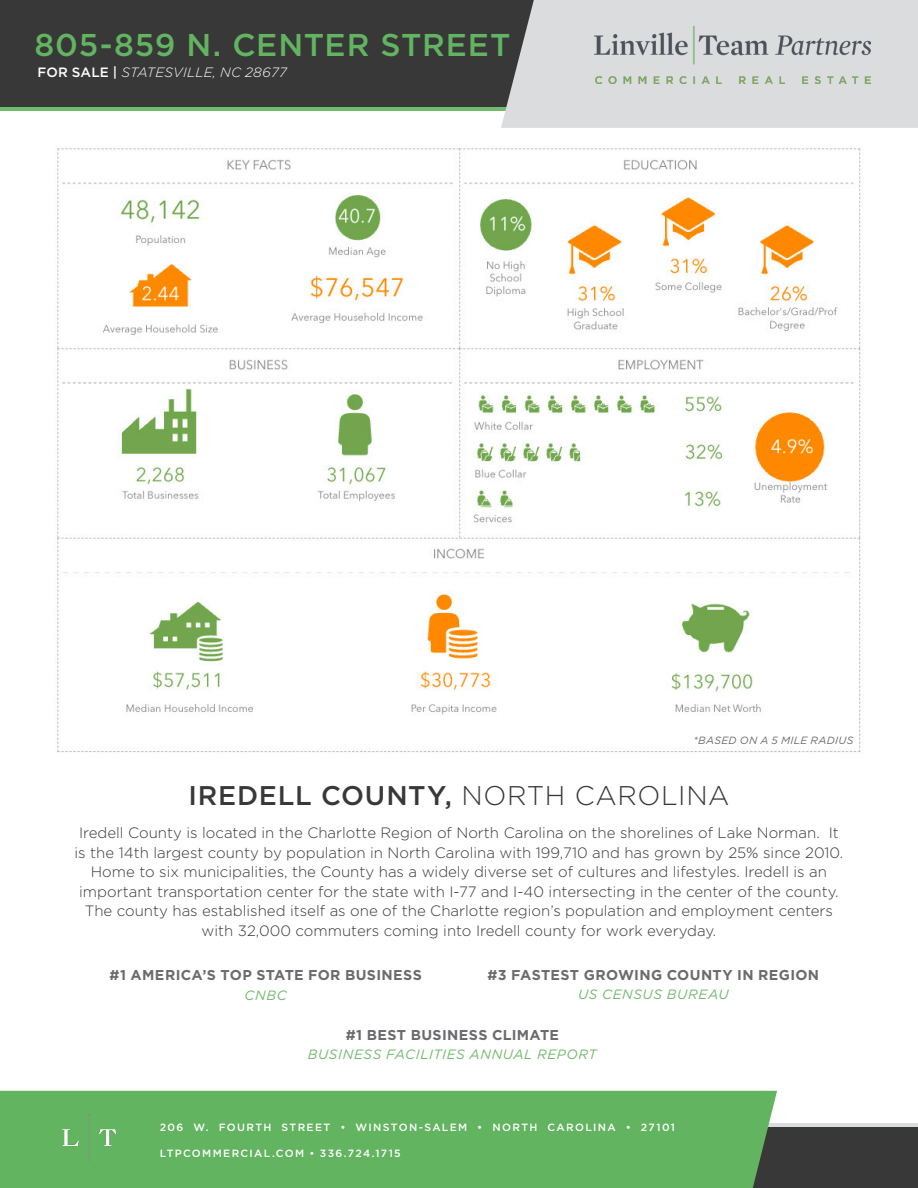
<style>
.page{position:relative;width:918px;height:1188px;background:#fff}
.page>*{position:absolute;margin:0;border:0;box-sizing:border-box;transform-origin:0 0}
.t1{font:500 31.5px "Gotham";letter-spacing:.025em;color:#63b461}
.t2{font:500 27px "Gotham";letter-spacing:.03em;color:#383839}
.Bullet_List{font:300 15px/19.5px "Gotham";color:#383839;text-align:center}
.t3{font:700 14.25px "Gotham";letter-spacing:.025em;color:#6b6b6e}
.t4{font:italic 13.5px "Gotham";letter-spacing:.045em;color:#71b96c}
.t5{font:italic 300 13.5px "Gotham";letter-spacing:.015em;color:#fff}
.t6{font:500 10.5px "Gotham";letter-spacing:.125em;color:#fff}
.t7{font:italic 10.5px "Gotham";letter-spacing:.03em;color:#6b6b6e}
.s1{font-weight:500;font-style:normal}
.s2{font-weight:300}
</style>
<div class="page">
<div style="left:0;top:1123px;width:918px;height:65px;background:#383839"></div>
<div style="left:0;top:0;width:918px;height:110px;background:#383839"></div>
<hr style="left:0;top:107px;width:918px;height:3px;background:#71b96c">
<div style="left:501px;top:0;width:417px;height:128px;background:#dbdcde"></div>
<img style="left:594px;top:26px;width:277px;height:58px">
<hr style="left:0;top:1123px;width:918px;height:3px;background:#dbdcde">
<div style="left:0;top:1091px;width:777px;height:97px;background:#63b461"></div>
<div style="left:54px;top:1103px;width:69px;height:69px;background:#63b461"></div>
<img style="left:57px;top:148px;width:804px;height:604px">
<h1 class="t1" style="left:34px;top:24px;width:477px">805-859 N. CENTER STREET</h1>
<p class="t5" style="left:38px;top:64px;width:251px"><span class="s1">FOR SALE |</span> STATESVILLE, NC 28677</p>
<p class="t7" style="left:693px;top:733px;width:162px">*BASED ON A 5 MILE RADIUS</p>
<p class="t2" style="left:188px;top:777px;width:543px">IREDELL COUNTY, <span class="s2">NORTH CAROLINA</span></p>
<p class="Bullet_List" style="left:75px;top:823px;width:770px">Iredell County is located in the Charlotte Region of North Carolina on the shorelines of Lake Norman. It is the 14th largest county by population in North Carolina with 199,710 and has grown by 25% since 2010.<br>Home to six municipalities, the County has a widely diverse set of cultures and lifestyles. Iredell is an important transportation center for the state with I-77 and I-40 intersecting in the center of the county.<br>The county has established itself as one of the Charlotte region’s population and employment centers with 32,000 commuters coming into Iredell county for work everyday.</p>
<p class="t3" style="left:110px;top:966px;width:314px">#1 AMERICA’S TOP STATE FOR BUSINESS</p>
<p class="t4" style="left:245px;top:986px;width:44px">CNBC</p>
<p class="t3" style="left:488px;top:965px;width:333px">#3 FASTEST GROWING COUNTY IN REGION</p>
<p class="t4" style="left:578px;top:986px;width:152px">US CENSUS BUREAU</p>
<p class="t3" style="left:346px;top:1025px;width:215px">#1 BEST BUSINESS CLIMATE</p>
<p class="t4" style="left:308px;top:1046px;width:291px">BUSINESS FACILITIES ANNUAL REPORT</p>
<p class="t6" style="left:160px;top:1120px;width:517px">206 W. FOURTH STREET • WINSTON-SALEM • NORTH CAROLINA • 27101</p>
<p class="t6" style="left:160px;top:1146px;width:243px">LTPCOMMERCIAL.COM • 336.724.1715</p>
</div>
